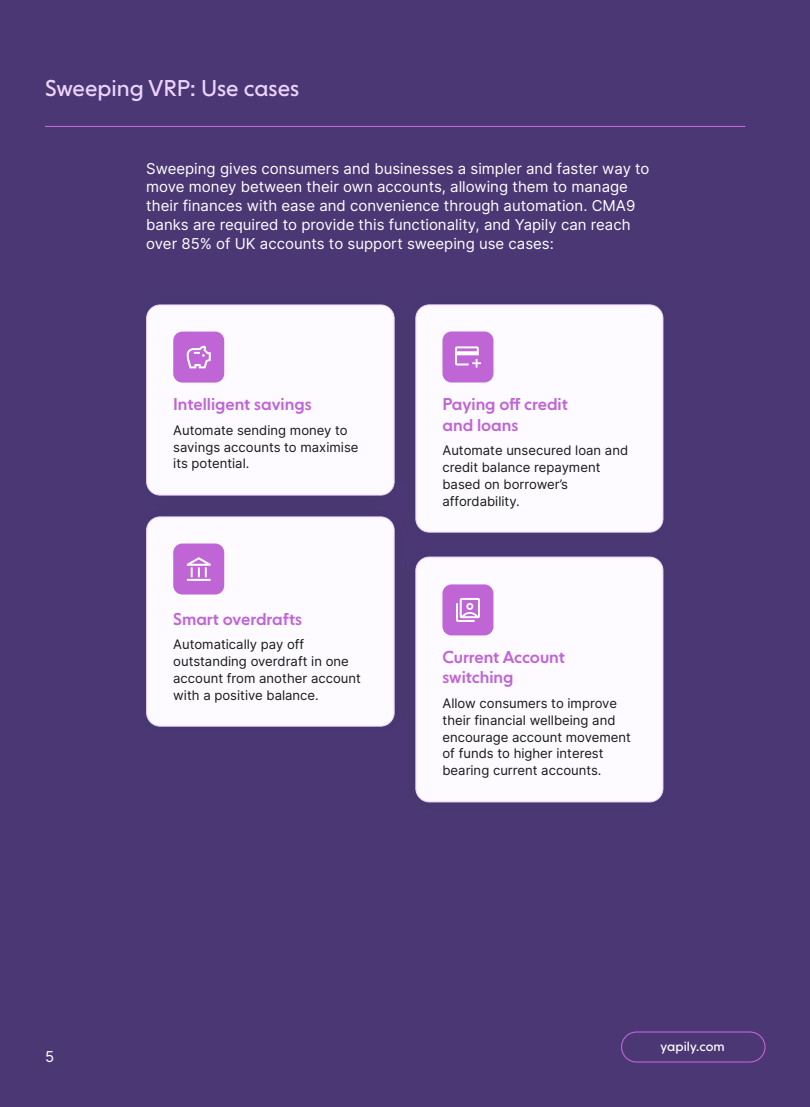
<style>
.page{position:relative;width:810px;height:1107px;background:#4b3774}
.page>*{position:absolute;margin:0;border:0;box-sizing:border-box;transform-origin:0 0}
.t1{font:22.5px "NEXT Book";color:#edd4ff}
.t2{font:500 16.88px/20.2px "NEXT Book";color:#c065d5}
.t3{font:15px/18.8px "Inter";color:#fff}
.t4{font:13.12px/16.9px "Inter";color:#181918}
.t5{font:13.12px "NEXT Book";letter-spacing:.01em;color:#fff}
</style>
<div class="page">
<div style="left:147px;top:305px;width:247px;height:190px;background:#fdfbff;border-radius:14px"></div>
<div style="left:173px;top:332px;width:51px;height:51px;background:#c065d5;border-radius:9px"></div>
<svg style="left:187px;top:346px;width:24px;height:22px"></svg>
<div style="left:146px;top:305px;width:249px;height:190px;border:1px solid #edd4ff;border-radius:14px"></div>
<div style="left:416px;top:305px;width:247px;height:227px;background:#fdfbff;border-radius:14px"></div>
<div style="left:442px;top:332px;width:51px;height:50px;background:#c065d5;border-radius:9px"></div>
<svg style="left:455px;top:346px;width:26px;height:22px"></svg>
<div style="left:415px;top:304px;width:248px;height:228px;border:1px solid #edd4ff;border-radius:14px"></div>
<div style="left:416px;top:557px;width:247px;height:245px;background:#fdfbff;border-radius:14px"></div>
<div style="left:442px;top:584px;width:51px;height:51px;background:#c065d5;border-radius:9px"></div>
<svg style="left:456px;top:598px;width:24px;height:24px"></svg>
<div style="left:415px;top:557px;width:248px;height:245px;border:1px solid #edd4ff;border-radius:14px"></div>
<div style="left:147px;top:517px;width:247px;height:209px;background:#fdfbff;border-radius:14px"></div>
<div style="left:173px;top:544px;width:51px;height:51px;background:#c065d5;border-radius:9px"></div>
<svg style="left:187px;top:557px;width:24px;height:24px"></svg>
<div style="left:146px;top:517px;width:249px;height:210px;border:1px solid #edd4ff;border-radius:14px"></div>
<hr style="left:45px;top:126px;width:700px;height:1px;background:#c065d5">
<div style="left:621px;top:1031px;width:145px;height:32px;border:1px solid #c065d5;border-radius:15px"></div>
<h1 class="t1" style="left:45px;top:75px;width:256px">Sweeping VRP: Use cases</h1>
<p class="t3" style="left:146px;top:158px;width:505px">Sweeping gives consumers and businesses a simpler and faster way to move money between their own accounts, allowing them to manage their finances with ease and convenience through automation. CMA9 banks are required to provide this functionality, and Yapily can reach over 85% of UK accounts to support sweeping use cases:</p>
<p class="t2" style="left:173px;top:395px;width:140px">Intelligent savings</p>
<p class="t4" style="left:173px;top:421px;width:187px">Automate sending money to savings accounts to maximise its potential.</p>
<p class="t2" style="left:173px;top:609px;width:130px">Smart overdrafts</p>
<p class="t4" style="left:173px;top:635px;width:189px">Automatically pay off outstanding overdraft in one account from another account with a positive balance.</p>
<p class="t2" style="left:442px;top:394px;width:127px">Paying off credit and loans</p>
<p class="t4" style="left:442px;top:441px;width:187px">Automate unsecured loan and credit balance repayment based on borrower’s affordability.</p>
<p class="t2" style="left:442px;top:647px;width:124px">Current Account switching</p>
<p class="t4" style="left:442px;top:694px;width:190px">Allow consumers to improve their financial wellbeing and encourage account movement of funds to higher interest bearing current accounts.</p>
<p class="t3" style="left:45px;top:1047px;width:11px">5</p>
<p class="t5" style="left:660px;top:1039px;width:66px">yapily.com</p>
</div>
